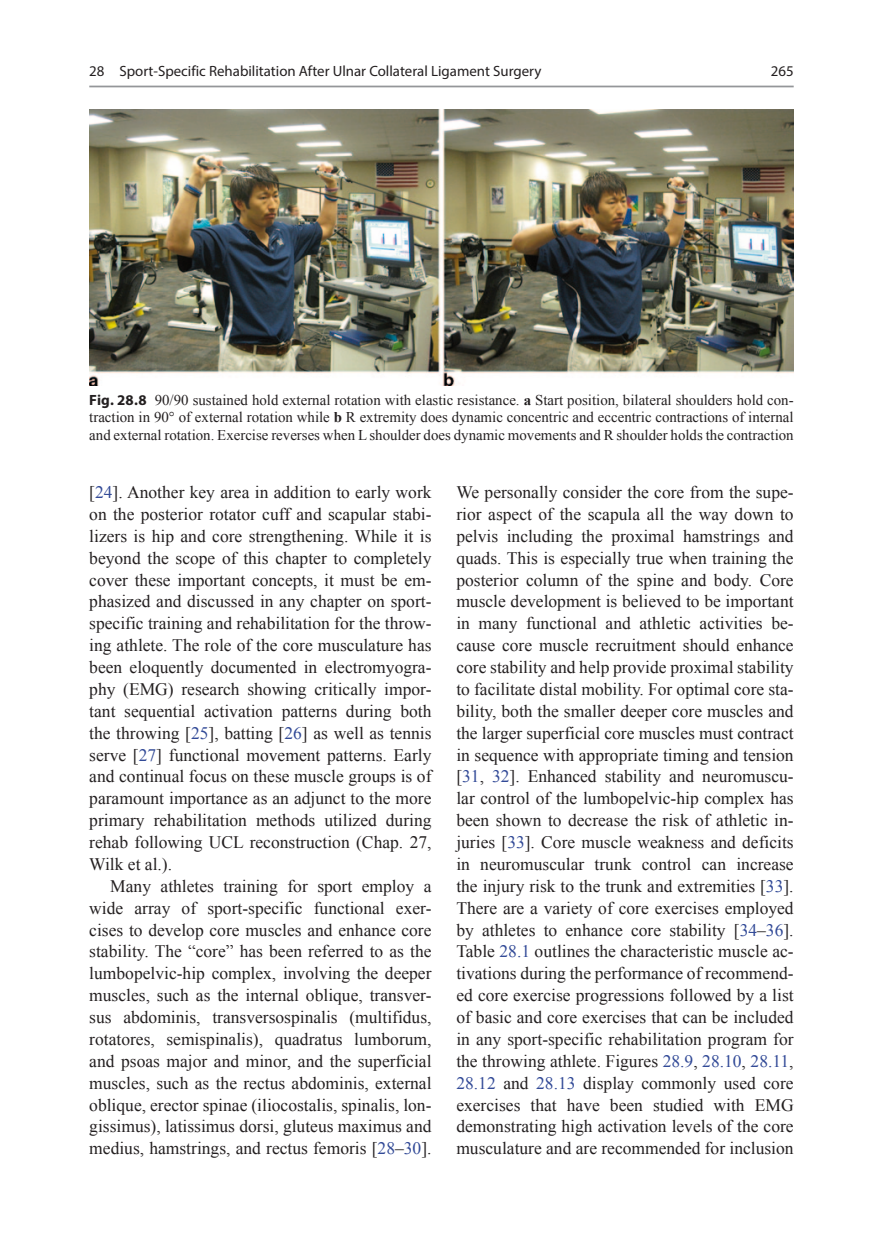
<style>
.page{position:relative;width:883px;height:1260px;background:#fff}
.page>*{position:absolute;margin:0;border:0;box-sizing:border-box;transform-origin:0 0}
.t1{font:17.5px/21.9px "Times New Roman";color:#231f20;text-align:justify}
.t2{font:14.88px/17.5px "Times New Roman";color:#231f20;text-align:justify}
.t3{font:14.88px "Myriad Pro Regular 57";color:#231f20}
.t4{font:14.88px "Myriad Pro Regular 2";color:#231f20}
.s1{font-family:"Myriad Pro Bold 2"}
.s2{font-weight:700}
.s3{color:#324a97}
</style>
<div class="page">
<hr style="left:89px;top:86px;width:705px;height:1px;background:#949699">
<img style="left:89px;top:109px;width:705px;height:277px">
<p class="t3" style="left:89px;top:62px;width:454px">28 Sport-Specific Rehabilitation After Ulnar Collateral Ligament Surgery</p>
<p class="t4" style="left:771px;top:62px;width:24px">265</p>
<p class="t2" style="left:89px;top:391px;width:706px"><span class="s1">Fig. 28.8</span> 90/90 sustained hold external rotation with elastic resistance. <span class="s2">a</span> Start position, bilateral shoulders hold con&shy;traction in 90° of external rotation while <span class="s2">b</span> R extremity does dynamic concentric and eccentric contractions of internal and external rotation. Exercise reverses when L shoulder does dynamic movements and R shoulder holds the contraction</p>
<p class="t1" style="left:89px;top:481px;width:344px">[<span class="s3">24</span>]. Another key area in addition to early work on the posterior rotator cuff and scapular stabi&shy;lizers is hip and core strengthening. While it is beyond the scope of this chapter to completely cover these important concepts, it must be em&shy;phasized and discussed in any chapter on sport&shy;specific training and rehabilitation for the throw&shy;ing athlete. The role of the core musculature has been eloquently documented in electromyogra&shy;phy (EMG) research showing critically impor&shy;tant sequential activation patterns during both the throwing [<span class="s3">25</span>], batting [<span class="s3">26</span>] as well as tennis serve [<span class="s3">27</span>] functional movement patterns. Early and continual focus on these muscle groups is of paramount importance as an adjunct to the more primary rehabilitation methods utilized during rehab following UCL reconstruction (Chap. 27, Wilk et al.).</p>
<p class="t1" style="left:89px;top:875px;width:344px;text-indent:21px">Many athletes training for sport employ a wide array of sport-specific functional exer&shy;cises to develop core muscles and enhance core stability. The “core” has been referred to as the lumbopelvic-hip complex, involving the deeper muscles, such as the internal oblique, transver&shy;sus abdominis, transversospinalis (multifidus, rotatores, semispinalis), quadratus lumborum, and psoas major and minor, and the superficial muscles, such as the rectus abdominis, external oblique, erector spinae (iliocostalis, spinalis, lon&shy;gissimus), latissimus dorsi, gluteus maximus and medius, hamstrings, and rectus femoris [<span class="s3">28</span>–<span class="s3">30</span>].</p>
<p class="t1" style="left:456px;top:481px;width:339px">We personally consider the core from the supe&shy;rior aspect of the scapula all the way down to pelvis including the proximal hamstrings and quads. This is especially true when training the posterior column of the spine and body. Core muscle development is believed to be important in many functional and athletic activities be&shy;cause core muscle recruitment should enhance core stability and help provide proximal stability to facilitate distal mobility. For optimal core sta&shy;bility, both the smaller deeper core muscles and the larger superficial core muscles must contract in sequence with appropriate timing and tension [<span class="s3">31</span>, <span class="s3">32</span>]. Enhanced stability and neuromuscu&shy;lar control of the lumbopelvic-hip complex has been shown to decrease the risk of athletic in&shy;juries [<span class="s3">33</span>]. Core muscle weakness and deficits in neuromuscular trunk control can increase the injury risk to the trunk and extremities [<span class="s3">33</span>].<br>There are a variety of core exercises employed by athletes to enhance core stability [<span class="s3">34</span>–<span class="s3">36</span>].<br>Table <span class="s3">28.1</span> outlines the characteristic muscle ac&shy;tivations during the performance of recommend&shy;ed core exercise progressions followed by a list of basic and core exercises that can be included in any sport-specific rehabilitation program for the throwing athlete. Figures <span class="s3">28.9</span>, <span class="s3">28.10</span>, <span class="s3">28.11</span>, <span class="s3">28.12</span> and <span class="s3">28.13</span> display commonly used core exercises that have been studied with EMG demonstrating high activation levels of the core musculature and are recommended for inclusion</p>
</div>
